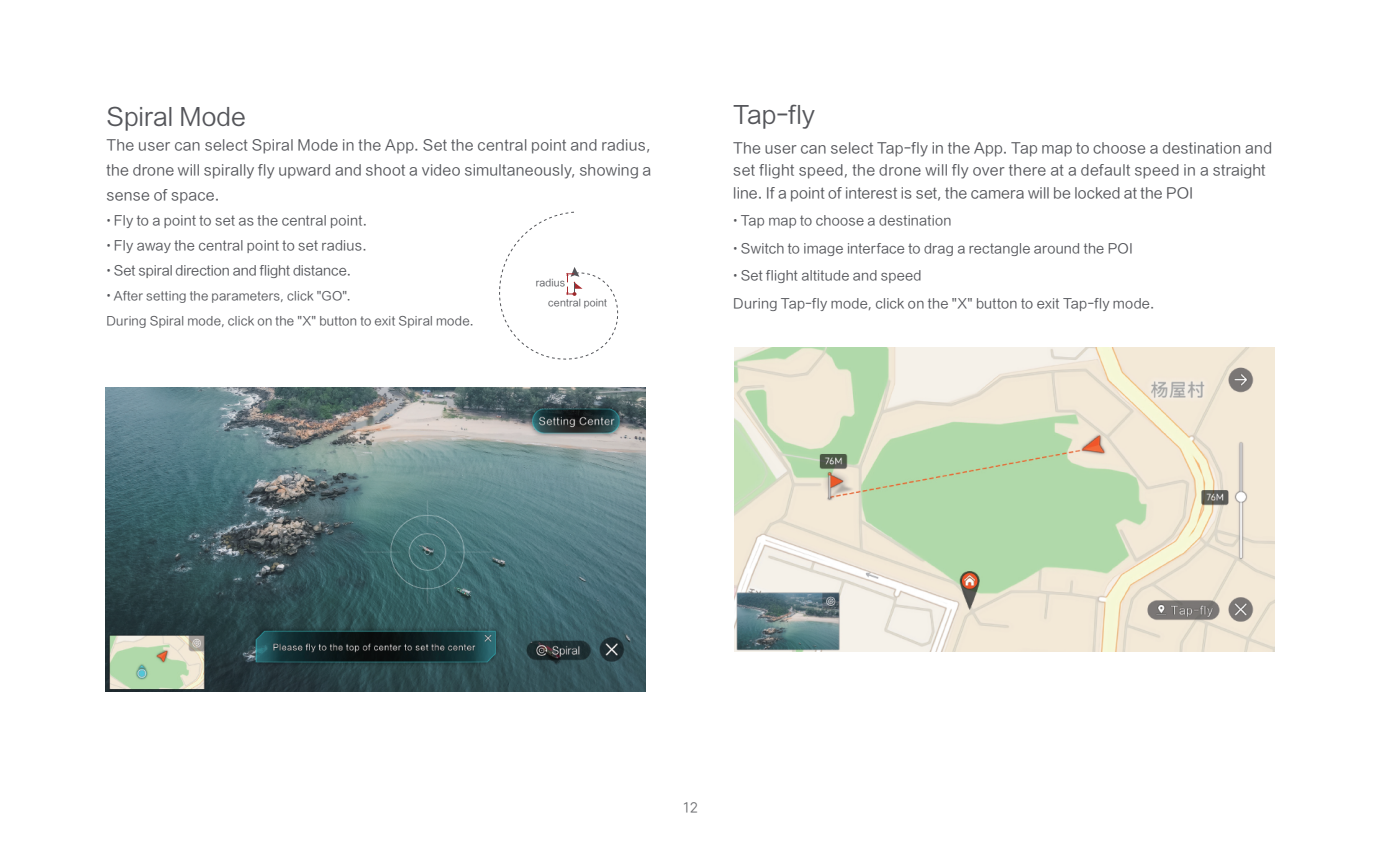
<style>
.page{position:relative;width:1382px;height:851px;background:#fff}
.page>*{position:absolute;margin:0;border:0;box-sizing:border-box;transform-origin:0 0}
.t1{font:25px "MI LANTING GB OUTSIDE YS";color:#54555a}
.t2{font:15px/25px "MI LANTING GB OUTSIDE YS";letter-spacing:.02em;color:#54555a;text-align:justify}
.t3{font:13.75px/27.5px "MI LANTING GB OUTSIDE YS";letter-spacing:.02em;color:#54555a}
.t4{font:13.75px "MI LANTING GB OUTSIDE YS";color:#54555a}
.t5{font:13.75px "MI LANTING GB OUTSIDE YS";color:#6c6d70}
.t6{font:12.5px/25px "MI LANTING GB OUTSIDE YS";letter-spacing:.02em;color:#54555a}
.t7{font:10px "MI LANTING GB OUTSIDE YS";letter-spacing:.02em;color:#54555a}
.s1{font-size:12.5px}
</style>
<div class="page">
<svg style="left:499px;top:211px;width:120px;height:149px"></svg>
<img style="left:106px;top:387px;width:539px;height:304px">
<img style="left:734px;top:347px;width:540px;height:304px">
<h1 class="t1" style="left:106px;top:99px;width:141px">Spiral Mode</h1>
<p class="t2" style="left:106px;top:132px;width:546px">The user can select Spiral Mode in the App. Set the central point and radius, the drone will spirally fly upward and shoot a video simultaneously, showing a sense of space.</p>
<p class="t3" style="left:106px;top:206px;width:262px"><span class="s1">•</span> Fly to a point to set as the central point.</p>
<p class="t3" style="left:106px;top:231px;width:262px"><span class="s1">•</span> Fly away the central point to set radius.</p>
<p class="t4" style="left:106px;top:261px;width:246px"><span class="s1">•</span> Set spiral direction and flight distance.</p>
<p class="t6" style="left:106px;top:283px;width:369px">• After setting the parameters, click "GO".<br>During Spiral mode, click on the "X" button to exit Spiral mode.</p>
<p class="t7" style="left:548px;top:295px;width:60px">central point</p>
<p class="t7" style="left:536px;top:275px;width:31px">radius</p>
<h1 class="t1" style="left:733px;top:97px;width:83px">Tap-fly</h1>
<p class="t2" style="left:733px;top:136px;width:540px;line-height:22.5px;text-align:left">The user can select Tap-fly in the App. Tap map to choose a destination and set flight speed, the drone will fly over there at a default speed in a straight line. If a point of interest is set, the camera will be locked at the POI</p>
<p class="t3" style="left:733px;top:206px;width:220px"><span class="s1">•</span> Tap map to choose a destination</p>
<p class="t3" style="left:733px;top:234px;width:401px"><span class="s1">•</span> Switch to image interface to drag a rectangle around the POI</p>
<p class="t3" style="left:733px;top:261px;width:423px"><span class="s1">•</span> Set flight altitude and speed<br>During Tap-fly mode, click on the "X" button to exit Tap-fly mode.</p>
<p class="t5" style="left:683px;top:797px;width:17px">12</p>
</div>
